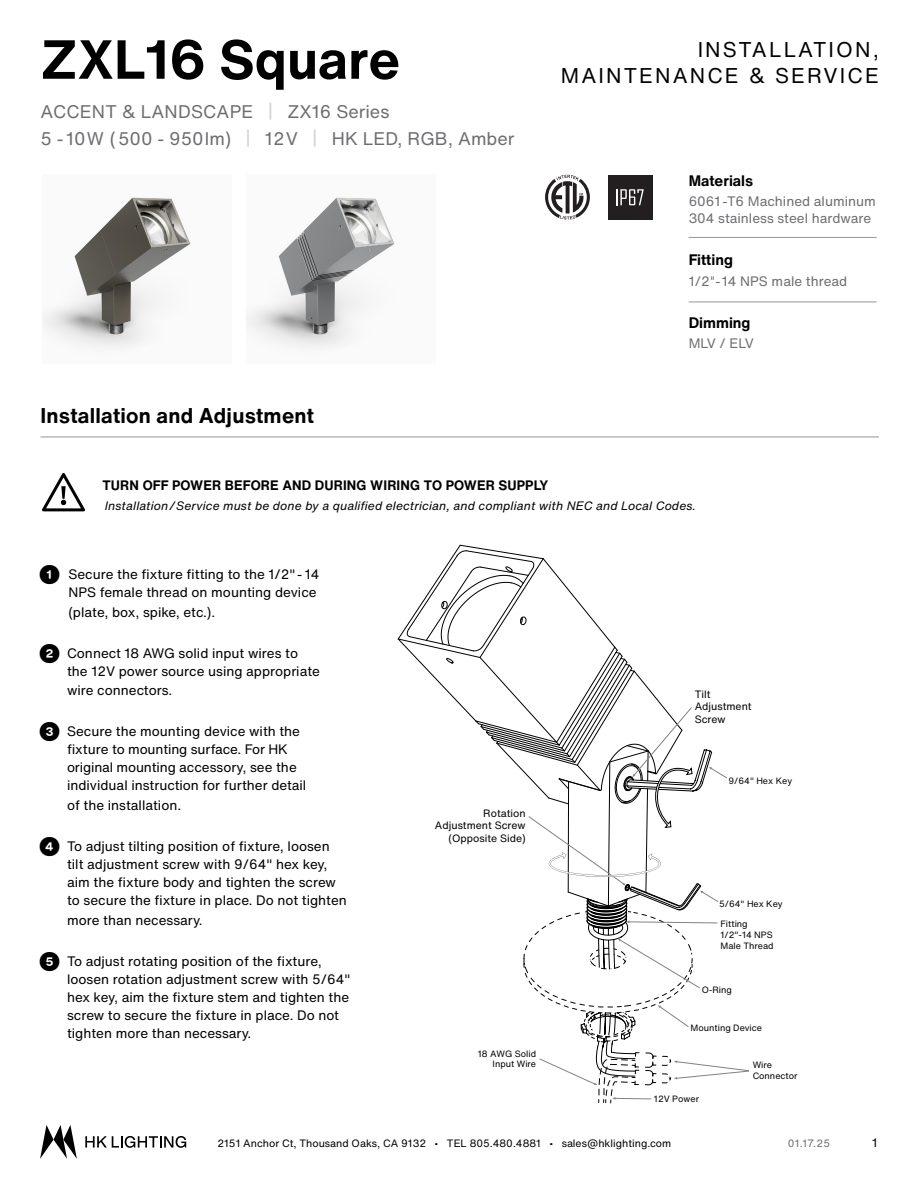
<style>
.page{position:relative;width:918px;height:1188px;background:#fff}
.page>*{position:absolute;margin:0;border:0;box-sizing:border-box;transform-origin:0 0}
.t1{font:700 54px "Helvetica Now Text";color:#000}
.t2{font:21px "Helvetica Now Text";letter-spacing:.1em;color:#000}
.t3{font:700 21px "Helvetica Now Text";letter-spacing:.01em;color:#000}
.t4{font:18px/27px "Helvetica Now Text";color:#6d6e71}
.t5{font:700 15px "Helvetica Now Text";color:#000}
.t6{font:13.5px/18px "Helvetica Now Text";color:#000}
.t7{font:13.5px/16.5px "Helvetica Now Text";color:#6d6e71}
.t8{font:700 13.5px "Helvetica Now Text";letter-spacing:.01em;color:#000}
.t9{font:italic 12px "Helvetica Now Text";letter-spacing:.01em;color:#000}
.t10{font:12px "Helvetica Now Text";color:#000}
.t11{font:10.5px/12.6px "Helvetica Now Text";color:#000}
.t12{font:10.5px "Helvetica Now Text";color:#6d6e71}
.t13{font:9px/10.8px "Helvetica Now Text";color:#000}
.s1{color:#d1d3d4}
.s2{font-family:"Helvetica Neue LT Std"}
.s3{font-weight:700;font-size:19.5px}
</style>
<div class="page">
<svg style="left:85px;top:1136px;width:101px;height:12px"></svg>
<svg style="left:40px;top:1125px;width:37px;height:34px"></svg>
<svg style="left:398px;top:545px;width:351px;height:559px"></svg>
<svg style="left:545px;top:175px;width:45px;height:45px"></svg>
<div style="left:608px;top:175px;width:44px;height:44px;background:#231f20"></div>
<svg style="left:616px;top:189px;width:28px;height:16px"></svg>
<svg style="left:42px;top:473px;width:43px;height:38px"></svg>
<img style="left:42px;top:197px;width:149px;height:152px">
<img style="left:247px;top:197px;width:148px;height:152px">
<hr style="left:40px;top:437px;width:839px;height:1px;background:#939598">
<hr style="left:689px;top:237px;width:188px;height:1px;background:#939598">
<hr style="left:689px;top:302px;width:188px;height:1px;background:#939598">
<h1 class="t1" style="left:40px;top:23px;width:361px">ZXL16 Square</h1>
<h3 class="t4" style="left:40px;top:98px;width:476px">ACCENT &amp; LANDSCAPE <span class="s1">|</span> ZX16 Series<br>5 - 10W (500 - 950lm) <span class="s1">|</span> 12V <span class="s1">|</span> HK LED, RGB, Amber</h3>
<h2 class="t3" style="left:40px;top:402px;width:275px">Installation and Adjustment</h2>
<h2 class="t2" style="left:698px;top:36px;width:183px">INSTALLATION,</h2>
<h2 class="t2" style="left:561px;top:61px;width:320px">MAINTENANCE &amp; SERVICE</h2>
<p class="t5" style="left:689px;top:170px;width:66px">Materials</p>
<p class="t7" style="left:689px;top:193px;width:189px">6061 -T6 Machined aluminum<br>304 stainless steel hardware</p>
<p class="t5" style="left:689px;top:249px;width:46px">Fitting</p>
<p class="t7" style="left:689px;top:273px;width:160px">1/2<span class="s2">"</span>-14 NPS male thread</p>
<p class="t5" style="left:689px;top:312px;width:63px">Dimming</p>
<p class="t7" style="left:689px;top:335px;width:67px">MLV / ELV</p>
<p class="t8" style="left:103px;top:476px;width:447px">TURN OFF POWER BEFORE AND DURING WIRING TO POWER SUPPLY</p>
<p class="t9" style="left:105px;top:497px;width:593px">Installation/Service must be done by a qualified electrician, and compliant with NEC and Local Codes.</p>
<p class="t6" style="left:39px;top:565px;width:282px;text-align:right"><span class="s3">❶</span> Secure the fixture fitting to the 1/2"- 14<br>NPS female thread on mounting device</p>
<p class="t6" style="left:68px;top:603px;width:148px">(plate, box, spike, etc.).</p>
<p class="t6" style="left:67px;top:644px;width:254px;text-indent:-28px"><span class="s3">❷</span> Connect 18 AWG solid input wires to the 12V power source using appropriate</p>
<p class="t6" style="left:67px;top:682px;width:107px">wire connectors.</p>
<p class="t6" style="left:67px;top:723px;width:241px;text-indent:-28px"><span class="s3">❸</span> Secure the mounting device with the fixture to mounting surface. For HK original mounting accessory, see the individual instruction for further detail</p>
<p class="t6" style="left:67px;top:796px;width:116px">of the installation.</p>
<p class="t6" style="left:67px;top:837px;width:281px;text-indent:-28px"><span class="s3">❹</span> To adjust tilting position of fixture, loosen tilt adjustment screw with 9/64" hex key, aim the fixture body and tighten the screw to secure the fixture in place. Do not tighten</p>
<p class="t6" style="left:67px;top:911px;width:137px">more than necessary.</p>
<p class="t6" style="left:67px;top:952px;width:285px;text-indent:-28px"><span class="s3">❺</span> To adjust rotating position of the fixture, loosen rotation adjustment screw with 5/64" hex key, aim the fixture stem and tighten the screw to secure the fixture in place. Do not tighten more than necessary.</p>
<p class="t11" style="left:435px;top:807px;width:92px;text-align:right">Rotation<br>Adjustment Screw (Opposite Side)</p>
<p class="t13" style="left:478px;top:1048px;width:60px;text-align:right">18 AWG Solid<br>Input Wire</p>
<p class="t11" style="left:695px;top:688px;width:58px">Tilt<br>Adjustment<br>Screw</p>
<p class="t13" style="left:729px;top:775px;width:65px">9/64" Hex Key</p>
<p class="t13" style="left:719px;top:899px;width:65px">5/64" Hex Key</p>
<p class="t13" style="left:721px;top:919px;width:55px">Fitting<br>1/2"-14 NPS<br>Male Thread</p>
<p class="t13" style="left:702px;top:984px;width:32px">O-Ring</p>
<p class="t13" style="left:691px;top:1023px;width:73px">Mounting Device</p>
<p class="t13" style="left:654px;top:1093px;width:47px">12V Power</p>
<p class="t13" style="left:753px;top:1060px;width:46px">Wire<br>Connector</p>
<p class="t11" style="left:218px;top:1137px;width:455px">2151 Anchor Ct, Thousand Oaks, CA 9132 • TEL 805.480.4881 • sales@hklighting.com</p>
<p class="t10" style="left:872px;top:1135px;width:7px">1</p>
<p class="t12" style="left:788px;top:1137px;width:44px">01.17.25</p>
</div>
